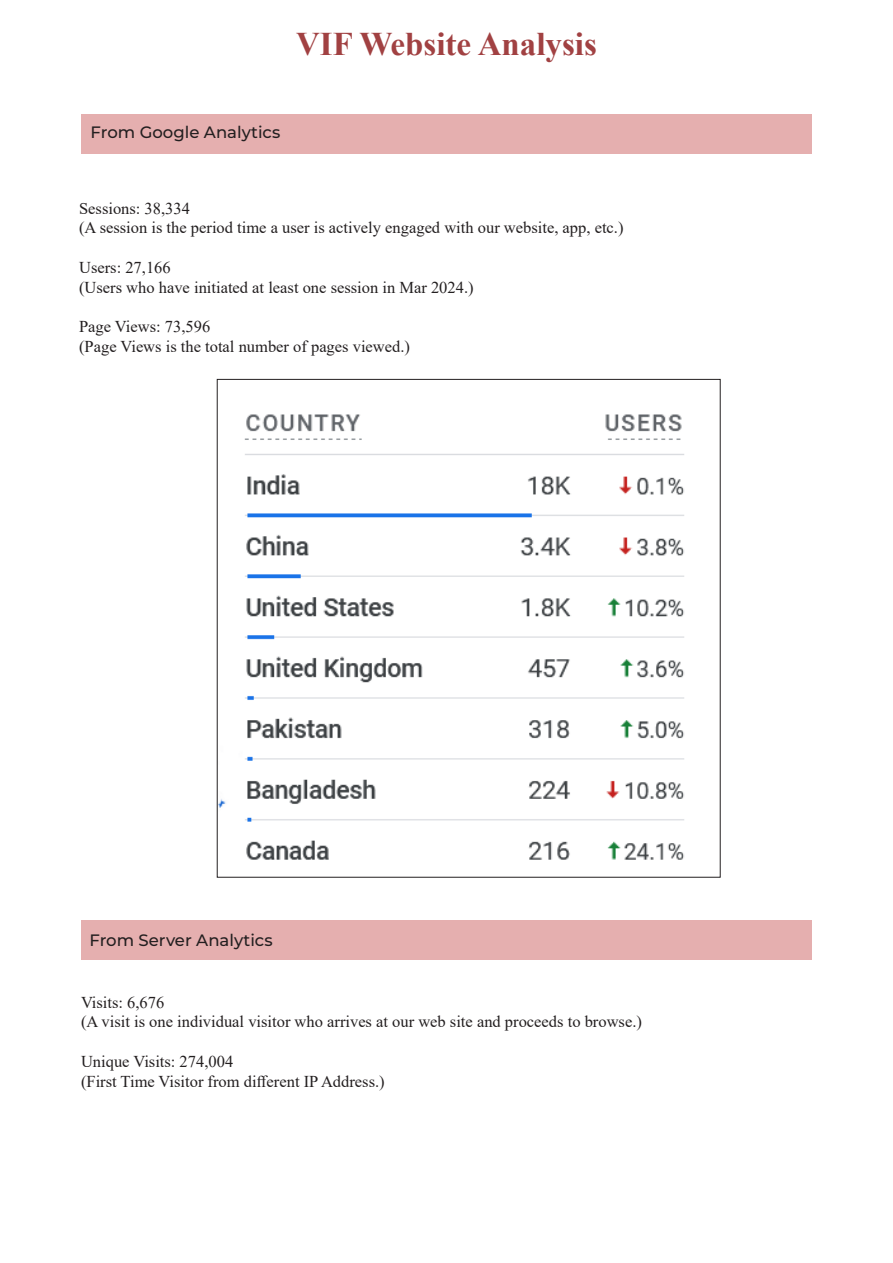
<style>
.page{position:relative;width:893px;height:1263px;background:#fff}
.page>*{position:absolute;margin:0;border:0;box-sizing:border-box;transform-origin:0 0}
.t1{font:700 33px "Times New Roman";color:#a14142}
.t2{font:16.5px "Times New Roman";color:#231f20}
.t3{font:500 16.5px "Montserrat";color:#231f20}
</style>
<div class="page">
<div style="left:81px;top:114px;width:731px;height:39px;background:#e5afaf"></div>
<div style="left:81px;top:920px;width:731px;height:40px;background:#e5afaf"></div>
<img style="left:219px;top:414px;width:465px;height:446px">
<p class="t1" style="left:296px;top:20px;width:302px">VIF Website Analysis</p>
<p class="t3" style="left:90px;top:121px;width:191px">From Google Analytics</p>
<p class="t2" style="left:79px;top:196px;width:112px">Sessions: 38,334</p>
<p class="t2" style="left:79px;top:216px;width:546px">(A session is the period time a user is actively engaged with our website, app, etc.)</p>
<p class="t2" style="left:79px;top:256px;width:93px">Users: 27,166</p>
<p class="t2" style="left:79px;top:276px;width:396px">(Users who have initiated at least one session in Mar 2024.)</p>
<p class="t2" style="left:79px;top:315px;width:133px">Page Views: 73,596</p>
<p class="t2" style="left:79px;top:335px;width:332px">(Page Views is the total number of pages viewed.)</p>
<p class="t3" style="left:89px;top:928px;width:185px">From Server Analytics</p>
<p class="t2" style="left:81px;top:990px;width:85px">Visits: 6,676</p>
<p class="t2" style="left:81px;top:1010px;width:562px">(A visit is one individual visitor who arrives at our web site and proceeds to browse.)</p>
<p class="t2" style="left:81px;top:1050px;width:154px">Unique Visits: 274,004</p>
<p class="t2" style="left:81px;top:1069px;width:305px">(First Time Visitor from different IP Address.)</p>
</div>
